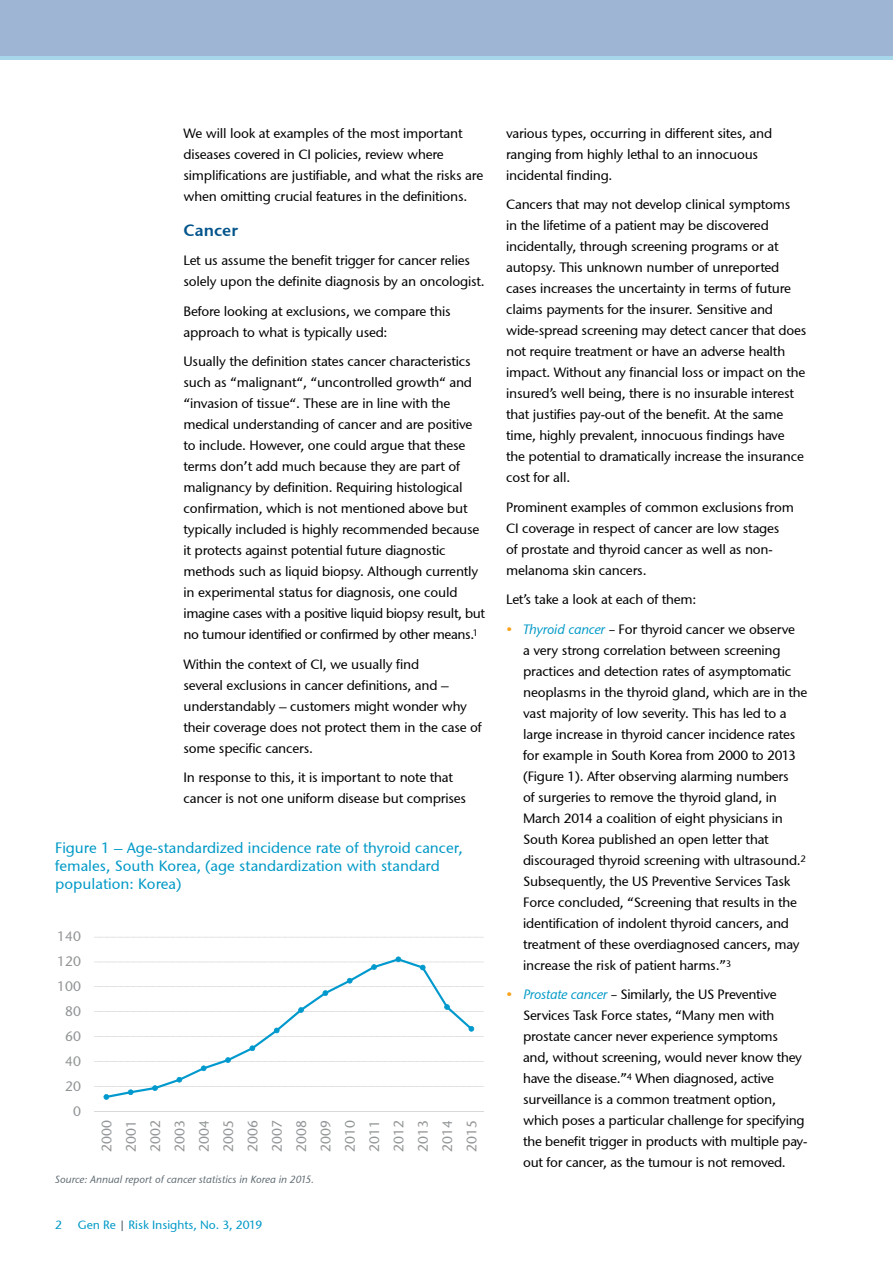
<style>
.page{position:relative;width:893px;height:1263px;background:#fff}
.page>*{position:absolute;margin:0;border:0;box-sizing:border-box;transform-origin:0 0}
.t1{font:600 16.5px "Stone Sans GC Re";color:#00548b}
.t2{font:15px/18px "Stone Sans GC Re";color:#0099c7}
.t3{font:13.8px/24.3px "Stone Sans GC Re";color:#929597;text-align:justify}
.t4{font:13.5px/21px "Stone Sans GC Re";letter-spacing:-.015em;color:#000}
.t5{font:12px "Stone Sans GC Re";color:#0099c7}
.t6{font:italic 10.5px "Stone Sans GC Re";color:#5d6970}
.s1{color:#5d6970}
.s2{font-style:italic;color:#faa21b}
.s3{font-style:italic;color:#0099c7}
.s4{font-style:italic}
</style>
<div class="page">
<div style="left:0;top:55px;width:893px;height:5px;background:#a5d6e9"></div>
<div style="left:0;top:0;width:893px;height:55px;background:#9eb6d3"></div>
<svg style="left:94px;top:937px;width:390px;height:125px"></svg>
<hr style="left:94px;top:1111px;width:390px;height:1px;background:#d9d9d8">
<svg style="left:105px;top:958px;width:368px;height:140px"></svg>
<svg style="left:104px;top:1094px;width:5px;height:6px"></svg>
<svg style="left:128px;top:1089px;width:5px;height:6px"></svg>
<svg style="left:152px;top:1085px;width:6px;height:6px"></svg>
<svg style="left:177px;top:1077px;width:5px;height:5px"></svg>
<svg style="left:201px;top:1065px;width:5px;height:6px"></svg>
<svg style="left:225px;top:1057px;width:6px;height:6px"></svg>
<svg style="left:250px;top:1045px;width:5px;height:6px"></svg>
<svg style="left:274px;top:1027px;width:6px;height:6px"></svg>
<svg style="left:298px;top:1007px;width:6px;height:6px"></svg>
<svg style="left:323px;top:990px;width:5px;height:6px"></svg>
<svg style="left:347px;top:978px;width:6px;height:5px"></svg>
<svg style="left:371px;top:964px;width:6px;height:6px"></svg>
<svg style="left:395px;top:956px;width:6px;height:6px"></svg>
<svg style="left:420px;top:965px;width:6px;height:5px"></svg>
<svg style="left:444px;top:1004px;width:6px;height:6px"></svg>
<svg style="left:469px;top:1026px;width:5px;height:6px"></svg>
<p class="t4" style="left:184px;top:122px;width:301px">We will look at examples of the most important diseases covered in CI policies, review where simplifications are justifiable, and what the risks are when omitting crucial features in the definitions.</p>
<p class="t1" style="left:184px;top:220px;width:56px">Cancer</p>
<p class="t4" style="left:184px;top:250px;width:303px">Let us assume the benefit trigger for cancer relies solely upon the definite diagnosis by an oncologist.</p>
<p class="t4" style="left:184px;top:300px;width:269px">Before looking at exclusions, we compare this approach to what is typically used:</p>
<p class="t4" style="left:184px;top:351px;width:303px">Usually the definition states cancer characteristics such as “malignant“, “uncontrolled growth“ and “invasion of tissue“. These are in line with the medical understanding of cancer and are positive to include. However, one could argue that these terms don’t add much because they are part of malignancy by definition. Requiring histological confirmation, which is not mentioned above but typically included is highly recommended because it protects against potential future diagnostic methods such as liquid biopsy. Although currently in experimental status for diagnosis, one could imagine cases with a positive liquid biopsy result, but no tumour identified or confirmed by other means.<sup>1</sup></p>
<p class="t4" style="left:184px;top:653px;width:300px">Within the context of CI, we usually find<br>several exclusions in cancer definitions, and – understandably – customers might wonder why their coverage does not protect them in the case of some specific cancers.</p>
<p class="t4" style="left:184px;top:767px;width:284px">In response to this, it is important to note that cancer is not one uniform disease but comprises</p>
<p class="t2" style="left:55px;top:838px;width:409px">Figure 1 – Age-standardized incidence rate of thyroid cancer, females, South Korea, (age standardization with standard population: Korea)</p>
<p class="t3" style="left:57px;top:924px;width:25px">140</p>
<p class="t3" style="left:57px;top:949px;width:25px">120</p>
<p class="t3" style="left:57px;top:974px;width:25px">100</p>
<p class="t3" style="left:65px;top:999px;width:17px">80</p>
<p class="t3" style="left:65px;top:1024px;width:17px">60</p>
<p class="t3" style="left:65px;top:1049px;width:17px">40</p>
<p class="t3" style="left:65px;top:1073px;width:17px">20</p>
<p class="t3" style="left:73px;top:1098px;width:9px">0</p>
<p class="t3" style="left:94px;top:1152px;width:33px;rotate:-90deg">2000<br>2001<br>2002<br>2003<br>2004<br>2005<br>2006<br>2007<br>2008<br>2009<br>2010<br>2011<br>2012<br>2013<br>2014<br>2015</p>
<p class="t6" style="left:55px;top:1172px;width:261px">Source: Annual report of cancer statistics in Korea in 2015.</p>
<p class="t5" style="left:55px;top:1218px;width:8px">2</p>
<p class="t5" style="left:78px;top:1218px;width:186px">Gen Re <span class="s1">|</span> Risk Insights, No. 3, 2019</p>
<p class="t4" style="left:506px;top:122px;width:267px">various types, occurring in different sites, and ranging from highly lethal to an innocuous incidental finding.</p>
<p class="t4" style="left:506px;top:194px;width:302px">Cancers that may not develop clinical symptoms<br>in the lifetime of a patient may be discovered incidentally, through screening programs or at autopsy. This unknown number of unreported cases increases the uncertainty in terms of future claims payments for the insurer. Sensitive and wide-spread screening may detect cancer that does not require treatment or have an adverse health impact. Without any financial loss or impact on the insured’s well being, there is no insurable interest that justifies pay-out of the benefit. At the same time, highly prevalent, innocuous findings have the potential to dramatically increase the insurance cost for all.</p>
<p class="t4" style="left:506px;top:496px;width:289px">Prominent examples of common exclusions from CI coverage in respect of cancer are low stages of prostate and thyroid cancer as well as non&shy;melanoma skin cancers.</p>
<p class="t4" style="left:506px;top:589px;width:192px">Let’s take a look at each of them:</p>
<p class="t4" style="left:523px;top:618px;width:286px;text-indent:-17px"><span class="s2">•</span> <span class="s3">Thyroid cancer</span> <span class="s4">–</span> For thyroid cancer we observe<br>a very strong correlation between screening practices and detection rates of asymptomatic neoplasms in the thyroid gland, which are in the vast majority of low severity. This has led to a large increase in thyroid cancer incidence rates for example in South Korea from 2000 to 2013 (Figure 1). After observing alarming numbers<br>of surgeries to remove the thyroid gland, in March 2014 a coalition of eight physicians in South Korea published an open letter that discouraged thyroid screening with ultrasound.<sup>2<br></sup>Subsequently, the US Preventive Services Task Force concluded, “Screening that results in the identification of indolent thyroid cancers, and treatment of these overdiagnosed cancers, may increase the risk of patient harms.”<sup>3</sup></p>
<p class="t4" style="left:523px;top:984px;width:286px;text-indent:-17px"><span class="s2">•</span> <span class="s3">Prostate cancer</span> <span class="s4">–</span> Similarly, the US Preventive Services Task Force states, “Many men with prostate cancer never experience symptoms and, without screening, would never know they have the disease.”<sup>4</sup> When diagnosed, active surveillance is a common treatment option, which poses a particular challenge for specifying the benefit trigger in products with multiple pay&shy;out for cancer, as the tumour is not removed.</p>
</div>
